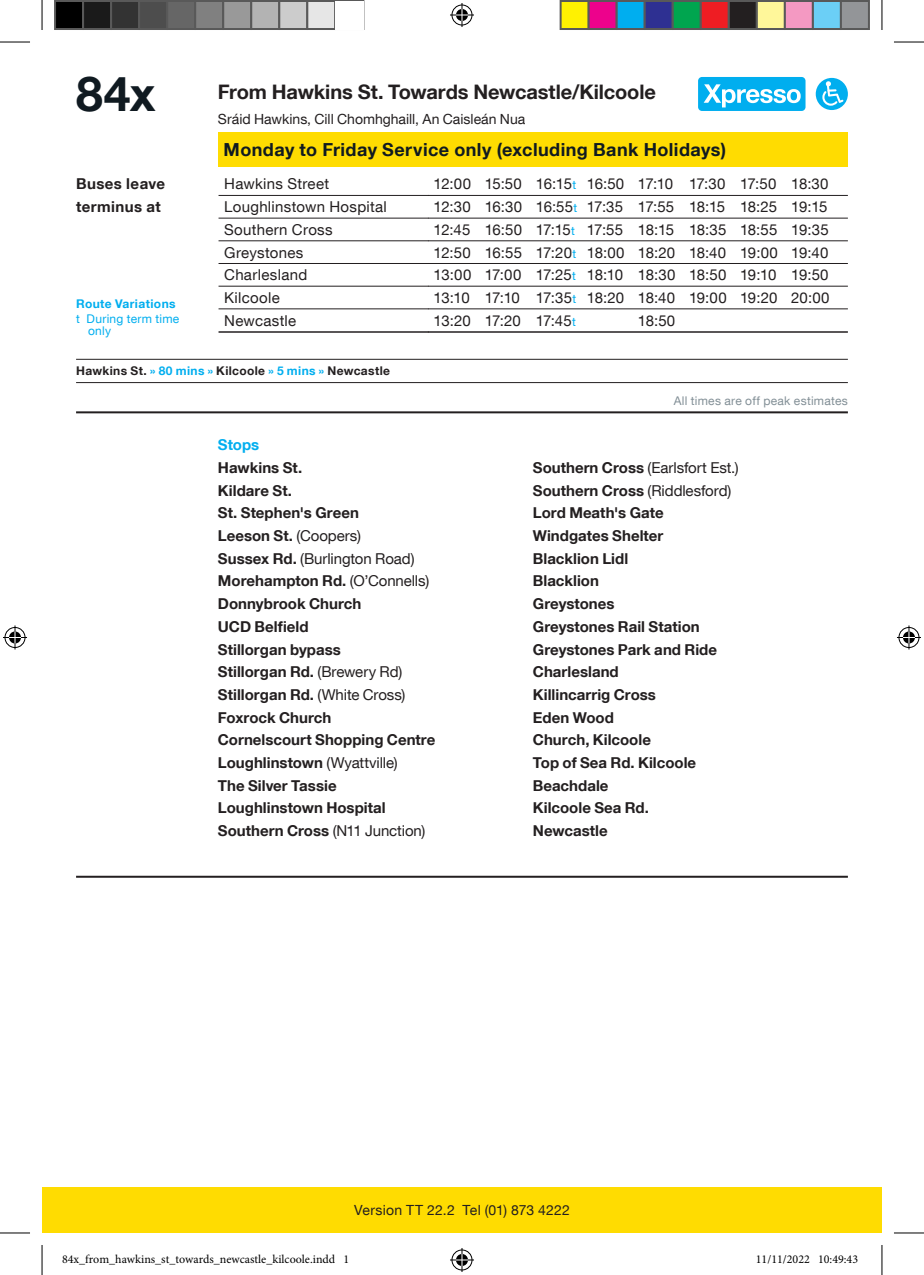
<style>
.page{position:relative;width:924px;height:1275px;background:#fff}
.page>*{position:absolute;margin:0;border:0;box-sizing:border-box;transform-origin:0 0}
.t1{font:700 48px "Helvetica Neue LT Com";color:#101a21}
.t2{font:700 20px "Helvetica Neue LT Com";letter-spacing:-.005em;color:#231f20}
.t3{font:700 18px "Helvetica Neue LT Com";letter-spacing:.025em;color:#101a21}
.t4{font:700 15px/22.6px "Helvetica Neue LT Com";color:#231f20}
.t5{font:15px "Helvetica Neue LT Com";letter-spacing:-.03em;color:#231f20}
.t6{font:15px "Helvetica Neue LT Com";letter-spacing:.015em;color:#231f20}
.t7{font:15px "Helvetica Neue LT Com";letter-spacing:-.01em;color:#231f20}
.t8{font:700 15px/22.6px "Helvetica Neue LT Com";letter-spacing:.03em;color:#231f20}
.t9{font:15px "Helvetica Neue LT Com";letter-spacing:-.015em;color:#231f20}
.t10{font:14px "Helvetica Neue LT Com";color:#231f20}
.t11{font:12px "Minion Pro";color:#000}
.t12{font:700 12px "Helvetica Neue LT Com";letter-spacing:.03em;color:#231f20}
.t13{font:12px "Helvetica Neue LT Com";letter-spacing:.025em;color:#828f96}
.t14{font:12px/12px "Helvetica Neue LT Com";letter-spacing:.025em;color:#00aeef}
.t15{font:700 12px "Helvetica Neue LT Com";letter-spacing:.03em;color:#00aeef}
.s1{font-size:12px;color:#00aeef}
.s2{color:#00aeef}
.s3{font-weight:400}
</style>
<div class="page">
<svg style="left:450px;top:3px;width:24px;height:24px"></svg>
<div style="left:55px;top:1px;width:28px;height:28px;background:#000"></div>
<div style="left:54px;top:0;width:30px;height:30px;border:2px solid #595959"></div>
<div style="left:83px;top:1px;width:28px;height:28px;background:#1a1a1a"></div>
<div style="left:82px;top:0;width:30px;height:30px;border:2px solid #595959"></div>
<div style="left:111px;top:1px;width:28px;height:28px;background:#333"></div>
<div style="left:110px;top:0;width:30px;height:30px;border:2px solid #595959"></div>
<div style="left:139px;top:1px;width:28px;height:28px;background:#4d4d4d"></div>
<div style="left:138px;top:0;width:30px;height:30px;border:2px solid #595959"></div>
<div style="left:167px;top:1px;width:28px;height:28px;background:#666"></div>
<div style="left:166px;top:0;width:30px;height:30px;border:2px solid #595959"></div>
<div style="left:195px;top:1px;width:28px;height:28px;background:#808080"></div>
<div style="left:194px;top:0;width:30px;height:30px;border:2px solid #595959"></div>
<div style="left:223px;top:1px;width:28px;height:28px;background:#999"></div>
<div style="left:222px;top:0;width:30px;height:30px;border:2px solid #595959"></div>
<div style="left:251px;top:1px;width:28px;height:28px;background:#b3b3b3"></div>
<div style="left:250px;top:0;width:30px;height:30px;border:2px solid #595959"></div>
<div style="left:279px;top:1px;width:28px;height:28px;background:#ccc"></div>
<div style="left:278px;top:0;width:30px;height:30px;border:2px solid #595959"></div>
<div style="left:307px;top:1px;width:28px;height:28px;background:#e6e6e6"></div>
<div style="left:306px;top:0;width:30px;height:30px;border:2px solid #595959"></div>
<div style="left:334px;top:0;width:30px;height:30px;border:2px solid #595959"></div>
<div style="left:560px;top:1px;width:28px;height:28px;background:#fff101"></div>
<div style="left:559px;top:0;width:30px;height:30px;border:2px solid #595959"></div>
<div style="left:588px;top:1px;width:28px;height:28px;background:#ed028c"></div>
<div style="left:587px;top:0;width:30px;height:30px;border:2px solid #595959"></div>
<div style="left:616px;top:1px;width:28px;height:28px;background:#00aeef"></div>
<div style="left:615px;top:0;width:30px;height:30px;border:2px solid #595959"></div>
<div style="left:644px;top:1px;width:28px;height:28px;background:#2e3092"></div>
<div style="left:643px;top:0;width:30px;height:30px;border:2px solid #595959"></div>
<div style="left:672px;top:1px;width:28px;height:28px;background:#00a54f"></div>
<div style="left:671px;top:0;width:30px;height:30px;border:2px solid #595959"></div>
<div style="left:700px;top:1px;width:28px;height:28px;background:#ee1d23"></div>
<div style="left:699px;top:0;width:30px;height:30px;border:2px solid #595959"></div>
<div style="left:728px;top:1px;width:28px;height:28px;background:#231f20"></div>
<div style="left:727px;top:0;width:30px;height:30px;border:2px solid #595959"></div>
<div style="left:756px;top:1px;width:28px;height:28px;background:#fff79a"></div>
<div style="left:755px;top:0;width:30px;height:30px;border:2px solid #595959"></div>
<div style="left:784px;top:1px;width:28px;height:28px;background:#f499c2"></div>
<div style="left:783px;top:0;width:30px;height:30px;border:2px solid #595959"></div>
<div style="left:812px;top:1px;width:28px;height:28px;background:#6bcff6"></div>
<div style="left:811px;top:0;width:30px;height:30px;border:2px solid #595959"></div>
<div style="left:840px;top:1px;width:28px;height:28px;background:#939598"></div>
<div style="left:839px;top:0;width:30px;height:30px;border:2px solid #595959"></div>
<hr style="left:881px;top:1245px;width:1px;height:30px;background:#000">
<hr style="left:881px;top:0;width:1px;height:30px;background:#000">
<hr style="left:42px;top:1245px;width:1px;height:30px;background:#000">
<hr style="left:42px;top:0;width:1px;height:30px;background:#000">
<hr style="left:893px;top:1232px;width:30px;height:1px;background:#000">
<hr style="left:0;top:1232px;width:30px;height:1px;background:#000">
<hr style="left:893px;top:42px;width:30px;height:1px;background:#000">
<hr style="left:0;top:42px;width:30px;height:1px;background:#000">
<hr style="left:76px;top:382px;width:771px;height:1px;background:#231f20">
<hr style="left:76px;top:359px;width:771px;height:1px;background:#231f20">
<hr style="left:428px;top:331px;width:419px;height:2px;background:#231f20">
<hr style="left:218px;top:331px;width:210px;height:2px;background:#231f20">
<hr style="left:428px;top:308px;width:419px;height:1px;background:#231f20">
<hr style="left:218px;top:308px;width:210px;height:1px;background:#231f20">
<hr style="left:428px;top:286px;width:419px;height:1px;background:#231f20">
<hr style="left:218px;top:286px;width:210px;height:1px;background:#231f20">
<hr style="left:428px;top:263px;width:419px;height:1px;background:#231f20">
<hr style="left:218px;top:263px;width:210px;height:1px;background:#231f20">
<hr style="left:428px;top:240px;width:419px;height:1px;background:#231f20">
<hr style="left:218px;top:240px;width:210px;height:1px;background:#231f20">
<hr style="left:428px;top:218px;width:419px;height:1px;background:#231f20">
<hr style="left:218px;top:218px;width:210px;height:1px;background:#231f20">
<hr style="left:428px;top:195px;width:419px;height:1px;background:#231f20">
<hr style="left:218px;top:195px;width:210px;height:1px;background:#231f20">
<div style="left:218px;top:133px;width:629px;height:34px;background:#ffdc01"></div>
<div style="left:42px;top:1187px;width:839px;height:46px;background:#ffdc01"></div>
<hr style="left:76px;top:875px;width:771px;height:2px;background:#231f20">
<hr style="left:76px;top:411px;width:771px;height:2px;background:#231f20">
<div style="left:335px;top:1px;width:28px;height:28px;background:#fff"></div>
<div style="left:697px;top:77px;width:108px;height:34px;background:#00aeef;border-radius:4px"></div>
<svg style="left:703px;top:84px;width:97px;height:23px"></svg>
<div style="left:815px;top:78px;width:32px;height:32px;background:#00aeef;border-radius:50%"></div>
<svg style="left:822px;top:81px;width:21px;height:25px"></svg>
<svg style="left:3px;top:625px;width:24px;height:24px"></svg>
<svg style="left:897px;top:625px;width:23px;height:24px"></svg>
<svg style="left:450px;top:1248px;width:24px;height:24px"></svg>
<h1 class="t1" style="left:76px;top:64px;width:81px">84x</h1>
<h2 class="t2" style="left:218px;top:79px;width:439px">From Hawkins St. Towards Newcastle/Kilcoole</h2>
<p class="t10" style="left:218px;top:111px;width:309px">Sráid Hawkins, Cill Chomhghaill, An Caisleán Nua</p>
<h3 class="t3" style="left:223px;top:138px;width:503px">Monday to Friday Service only (excluding Bank Holidays)</h3>
<p class="t8" style="left:76px;top:172px;width:90px">Buses leave terminus at</p>
<p class="t6" style="left:224px;top:175px;width:106px">Hawkins Street</p>
<p class="t5" style="left:433px;top:175px;width:396px">12:00 15:50 16:15<span class="s1">t</span> 16:50 17:10 17:30 17:50 18:30</p>
<p class="t6" style="left:224px;top:197px;width:164px">Loughlinstown Hospital</p>
<p class="t5" style="left:433px;top:197px;width:395px">12:30 16:30 16:55<span class="s1">t</span> 17:35 17:55 18:15 18:25 19:15</p>
<p class="t6" style="left:224px;top:220px;width:110px">Southern Cross</p>
<p class="t5" style="left:433px;top:220px;width:396px">12:45 16:50 17:15<span class="s1">t</span> 17:55 18:15 18:35 18:55 19:35</p>
<p class="t6" style="left:224px;top:243px;width:81px">Greystones</p>
<p class="t7" style="left:433px;top:243px;width:396px">12:50 16:55 17:20<span class="s1">t</span> 18:00 18:20 18:40 19:00 19:40</p>
<p class="t6" style="left:224px;top:266px;width:85px">Charlesland</p>
<p class="t5" style="left:433px;top:266px;width:396px">13:00 17:00 17:25<span class="s1">t</span> 18:10 18:30 18:50 19:10 19:50</p>
<p class="t6" style="left:224px;top:288px;width:57px">Kilcoole</p>
<p class="t5" style="left:433px;top:288px;width:397px">13:10 17:10 17:35<span class="s1">t</span> 18:20 18:40 19:00 19:20 20:00</p>
<p class="t6" style="left:224px;top:311px;width:74px">Newcastle</p>
<p class="t9" style="left:433px;top:311px;width:144px">13:20 17:20 17:45<span class="s1">t</span></p>
<p class="t6" style="left:637px;top:311px;width:39px">18:50</p>
<p class="t15" style="left:76px;top:297px;width:101px">Route Variations</p>
<p class="t14" style="left:76px;top:313px;width:5px">t</p>
<p class="t14" style="left:86px;top:313px;width:94px">During term time only</p>
<p class="t12" style="left:76px;top:363px;width:315px">Hawkins St. <span class="s2">» 80 mins »</span> Kilcoole <span class="s2">» 5 mins »</span> Newcastle</p>
<p class="t4" style="left:218px;top:433px;width:219px"><span class="s2">Stops<br></span>Hawkins St.<br>Kildare St.<br>St. Stephen's Green<br>Leeson St. <span class="s3">(Coopers)<br></span>Sussex Rd. <span class="s3">(Burlington Road)<br></span>Morehampton Rd. <span class="s3">(O’Connells)<br></span>Donnybrook Church<br>UCD Belfield<br>Stillorgan bypass<br>Stillorgan Rd. <span class="s3">(Brewery Rd)<br></span>Stillorgan Rd. <span class="s3">(White Cross)<br></span>Foxrock Church<br>Cornelscourt Shopping Centre<br>Loughlinstown <span class="s3">(Wyattville)<br></span>The Silver Tassie<br>Loughlinstown Hospital<br>Southern Cross <span class="s3">(N11 Junction)</span></p>
<p class="t13" style="left:673px;top:393px;width:176px">All times are off peak estimates</p>
<p class="t4" style="left:532px;top:456px;width:207px">Southern Cross <span class="s3">(Earlsfort Est.)<br></span>Southern Cross <span class="s3">(Riddlesford)<br></span>Lord Meath's Gate<br>Windgates Shelter<br>Blacklion Lidl<br>Blacklion<br>Greystones<br>Greystones Rail Station<br>Greystones Park and Ride<br>Charlesland<br>Killincarrig Cross<br>Eden Wood<br>Church, Kilcoole<br>Top of Sea Rd. Kilcoole<br>Beachdale<br>Kilcoole Sea Rd.<br>Newcastle</p>
<p class="t10" style="left:354px;top:1201px;width:217px">Version TT 22.2 Tel (01) 873 4222</p>
<p class="t11" style="left:62px;top:1251px;width:288px">84x_from_hawkins_st_towards_newcastle_kilcoole.indd 1</p>
<p class="t11" style="left:755px;top:1251px;width:104px">11/11/2022 10:49:43</p>
</div>
